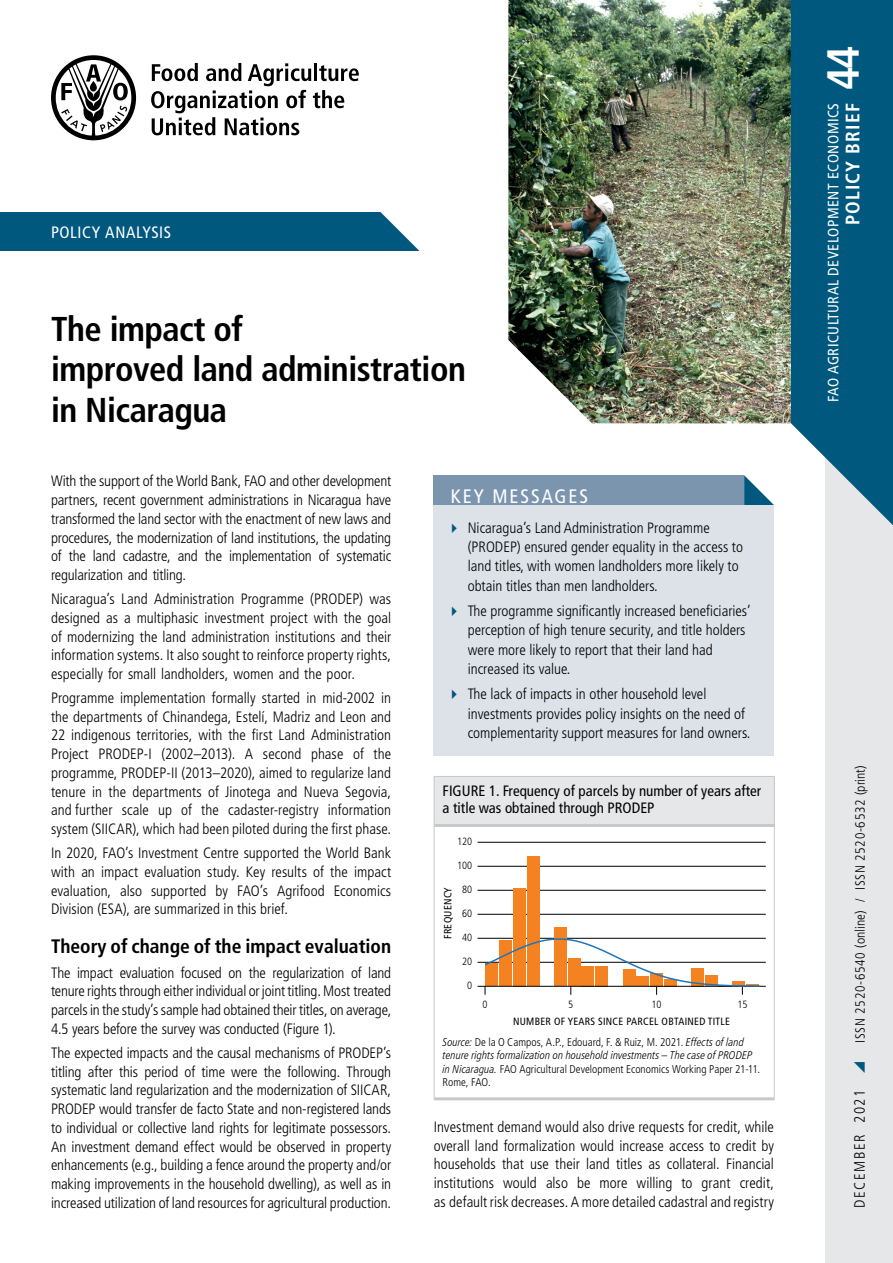
<style>
.page{position:relative;width:893px;height:1263px;background:#fff}
.page>*{position:absolute;margin:0;border:0;box-sizing:border-box;transform-origin:0 0}
.t1{font:700 condensed 45px "Frutiger LT Pro";color:#fff}
.t2{font:700 condensed 34.5px/40.5px "Frutiger LT Pro";letter-spacing:-.015em;color:#000}
.t3{font:700 condensed 19.5px "Frutiger LT Pro";color:#000}
.t4{font:700 condensed 19.5px "Frutiger LT Pro";letter-spacing:.06em;color:#fff}
.t5{font:condensed 19.5px "Frutiger LT Pro";letter-spacing:.1em;color:#fff}
.t6{font:condensed 16.5px "Frutiger LT Pro";letter-spacing:.035em;color:#fff}
.t7{font:300 condensed 15px/18.8px "Frutiger LT Pro";color:#000;text-align:justify}
.t8{font:condensed 15px/16.5px "Frutiger LT Pro";color:#000}
.t9{font:condensed 15px "Frutiger LT Pro";letter-spacing:.03em;color:#fff}
.t10{font:300 condensed 15px "Frutiger LT Pro";letter-spacing:.1em;color:#000}
.t11{font:300 condensed 13.5px "Frutiger LT Pro";letter-spacing:.05em;color:#000}
.t12{font:300 condensed 11.25px/13.5px "Frutiger LT Pro";color:#000}
.t13{font:condensed 10.5px "Frutiger LT Pro";letter-spacing:.025em;color:#000}
.t14{font:300 condensed 10.5px "Frutiger LT Pro";color:#000}
.t15{font:300 condensed 10.5px "Frutiger LT Pro";letter-spacing:.015em;color:#fff}
.s1{font-style:italic}
</style>
<div class="page">
<div style="left:825px;top:355px;width:68px;height:908px;background:#e6e7e8"></div>
<svg style="left:791px;top:0;width:102px;height:526px;background:#176789"></svg>
<svg style="left:51px;top:55px;width:85px;height:85px"></svg>
<svg style="left:151px;top:63px;width:208px;height:72px"></svg>
<div style="left:0;top:213px;width:476px;height:38px;background:#00587e"></div>
<svg style="left:343px;top:212px;width:133px;height:39px"></svg>
<img style="left:508px;top:0;width:283px;height:423px">
<div style="left:434px;top:475px;width:340px;height:281px;background:#dde1e8"></div>
<div style="left:434px;top:475px;width:310px;height:30px;background:#7c95af"></div>
<svg style="left:744px;top:475px;width:30px;height:30px"></svg>
<div style="left:434px;top:776px;width:340px;height:49px;background:#e6e7e8"></div>
<hr style="left:434px;top:824px;width:340px;height:3px;background:#c7c8ca">
<hr style="left:434px;top:1097px;width:341px;height:3px;background:#c7c8ca">
<hr style="left:434px;top:776px;width:341px;height:1px;background:#c7c8ca">
<hr style="left:434px;top:777px;width:1px;height:48px;background:#c7c8ca">
<hr style="left:774px;top:777px;width:1px;height:48px;background:#c7c8ca">
<hr style="left:434px;top:825px;width:1px;height:272px;background:#c7c8ca">
<hr style="left:774px;top:825px;width:1px;height:272px;background:#c7c8ca">
<hr style="left:477px;top:962px;width:289px;height:1px;background:#000">
<hr style="left:477px;top:938px;width:289px;height:1px;background:#000">
<hr style="left:477px;top:914px;width:289px;height:1px;background:#000">
<hr style="left:477px;top:890px;width:289px;height:1px;background:#000">
<hr style="left:477px;top:842px;width:289px;height:1px;background:#000">
<hr style="left:477px;top:866px;width:289px;height:1px;background:#000">
<div style="left:513px;top:888px;width:13px;height:98px;background:#f58220"></div>
<div style="left:527px;top:857px;width:12px;height:129px;background:#f58220"></div>
<div style="left:554px;top:927px;width:13px;height:59px;background:#f58220"></div>
<hr style="left:477px;top:986px;width:289px;height:1px;background:#000">
<svg style="left:483px;top:937px;width:278px;height:58px"></svg>
<p class="t6" style="left:51px;top:223px;width:122px">POLICY ANALYSIS</p>
<h2 class="t2" style="left:51px;top:308px;width:416px">The impact of<br>improved land administration in Nicaragua</h2>
<p class="t15" style="left:772px;top:411px;width:86px;rotate:-90deg">©FAO/Lou Dematteis</p>
<p class="t7" style="left:51px;top:472px;width:342px">With the support of the World Bank, FAO and other development partners, recent government administrations in Nicaragua have transformed the land sector with the enactment of new laws and procedures, the modernization of land institutions, the updating of the land cadastre, and the implementation of systematic regularization and titling.</p>
<p class="t7" style="left:51px;top:590px;width:342px">Nicaragua’s Land Administration Programme (PRODEP) was designed as a multiphasic investment project with the goal of modernizing the land administration institutions and their information systems. It also sought to reinforce property rights, especially for small landholders, women and the poor.</p>
<p class="t7" style="left:51px;top:688px;width:342px">Programme implementation formally started in mid-2002 in the departments of Chinandega, Estelí, Madriz and Leon and 22 indigenous territories, with the first Land Administration Project PRODEP-I (2002–2013). A second phase of the programme, PRODEP-II (2013–2020), aimed to regularize land tenure in the departments of Jinotega and Nueva Segovia, and further scale up of the cadaster-registry information system (SIICAR), which had been piloted during the first phase.</p>
<p class="t7" style="left:51px;top:844px;width:342px">In 2020, FAO’s Investment Centre supported the World Bank with an impact evaluation study. Key results of the impact evaluation, also supported by FAO’s Agrifood Economics Division (ESA), are summarized in this brief.</p>
<h3 class="t3" style="left:51px;top:934px;width:342px">Theory of change of the impact evaluation</h3>
<p class="t7" style="left:51px;top:963px;width:342px">The impact evaluation focused on the regularization of land tenure rights through either individual or joint titling. Most treated parcels in the study’s sample had obtained their titles, on average, 4.5 years before the survey was conducted (Figure 1).</p>
<p class="t7" style="left:51px;top:1043px;width:342px">The expected impacts and the causal mechanisms of PRODEP’s titling after this period of time were the following. Through systematic land regularization and the modernization of SIICAR, PRODEP would transfer de facto State and non-registered lands to individual or collective land rights for legitimate possessors.<br>An investment demand effect would be observed in property enhancements (e.g., building a fence around the property and/or making improvements in the household dwelling), as well as in increased utilization of land resources for agricultural production.</p>
<h3 class="t5" style="left:451px;top:484px;width:139px">KEY MESSAGES</h3>
<p class="t7" style="left:468px;top:518px;width:277px;line-height:19.2px;text-align:left">Nicaragua’s Land Administration Programme (PRODEP) ensured gender equality in the access to land titles, with women landholders more likely to obtain titles than men landholders.</p>
<p class="t7" style="left:468px;top:602px;width:285px;line-height:19.2px;text-align:left">The programme significantly increased beneficiaries’ perception of high tenure security, and title holders were more likely to report that their land had increased its value.</p>
<p class="t7" style="left:468px;top:685px;width:284px;line-height:19.2px;text-align:left">The lack of impacts in other household level investments provides policy insights on the need of complementarity support measures for land owners.</p>
<p class="t8" style="left:443px;top:783px;width:320px">FIGURE 1. Frequency of parcels by number of years after a title was obtained through PRODEP</p>
<p class="t14" style="left:457px;top:836px;width:17px">120</p>
<p class="t14" style="left:457px;top:860px;width:17px">100</p>
<p class="t13" style="left:442px;top:939px;width:53px;rotate:-90deg">FREQUENCY</p>
<p class="t14" style="left:462px;top:884px;width:12px">80</p>
<p class="t14" style="left:462px;top:908px;width:12px">60</p>
<p class="t14" style="left:462px;top:932px;width:12px">40</p>
<p class="t14" style="left:462px;top:956px;width:12px">20</p>
<p class="t14" style="left:467px;top:980px;width:7px">0</p>
<p class="t14" style="left:482px;top:998px;width:7px">0</p>
<p class="t14" style="left:568px;top:998px;width:7px">5</p>
<p class="t14" style="left:652px;top:998px;width:12px">10</p>
<p class="t14" style="left:737px;top:998px;width:12px">15</p>
<p class="t12" style="left:443px;top:1035px;width:319px"><span class="s1">Source:</span> De la O Campos, A.P., Edouard, F. &amp; Ruiz, M. 2021. <span class="s1">Effects of land tenure rights formalization on household investments – The case of PRODEP in Nicaragua.</span> FAO Agricultural Development Economics Working Paper 21-11.<br>Rome, FAO.</p>
<p class="t7" style="left:434px;top:1117px;width:342px">Investment demand would also drive requests for credit, while overall land formalization would increase access to credit by households that use their land titles as collateral. Financial institutions would also be more willing to grant credit, as default risk decreases. A more detailed cadastral and registry</p>
<p class="t13" style="left:513px;top:1015px;width:218px">NUMBER OF YEARS SINCE PARCEL OBTAINED TITLE</p>
<h1 class="t1" style="left:816px;top:90px;width:47px;rotate:-90deg">44</h1>
<p class="t9" style="left:824px;top:402px;width:300px;rotate:-90deg">FAO AGRICULTURAL DEVELOPMENT ECONOMICS</p>
<h3 class="t4" style="left:841px;top:225px;width:124px;rotate:-90deg">POLICY BRIEF</h3>
<p class="t11" style="left:852px;top:1043px;width:279px;rotate:-90deg">ISSN 2520-6540 (online) / ISSN 2520-6532 (print)</p>
<p class="t10" style="left:851px;top:1208px;width:119px;rotate:-90deg">DECEMBER 2021</p>
</div>
